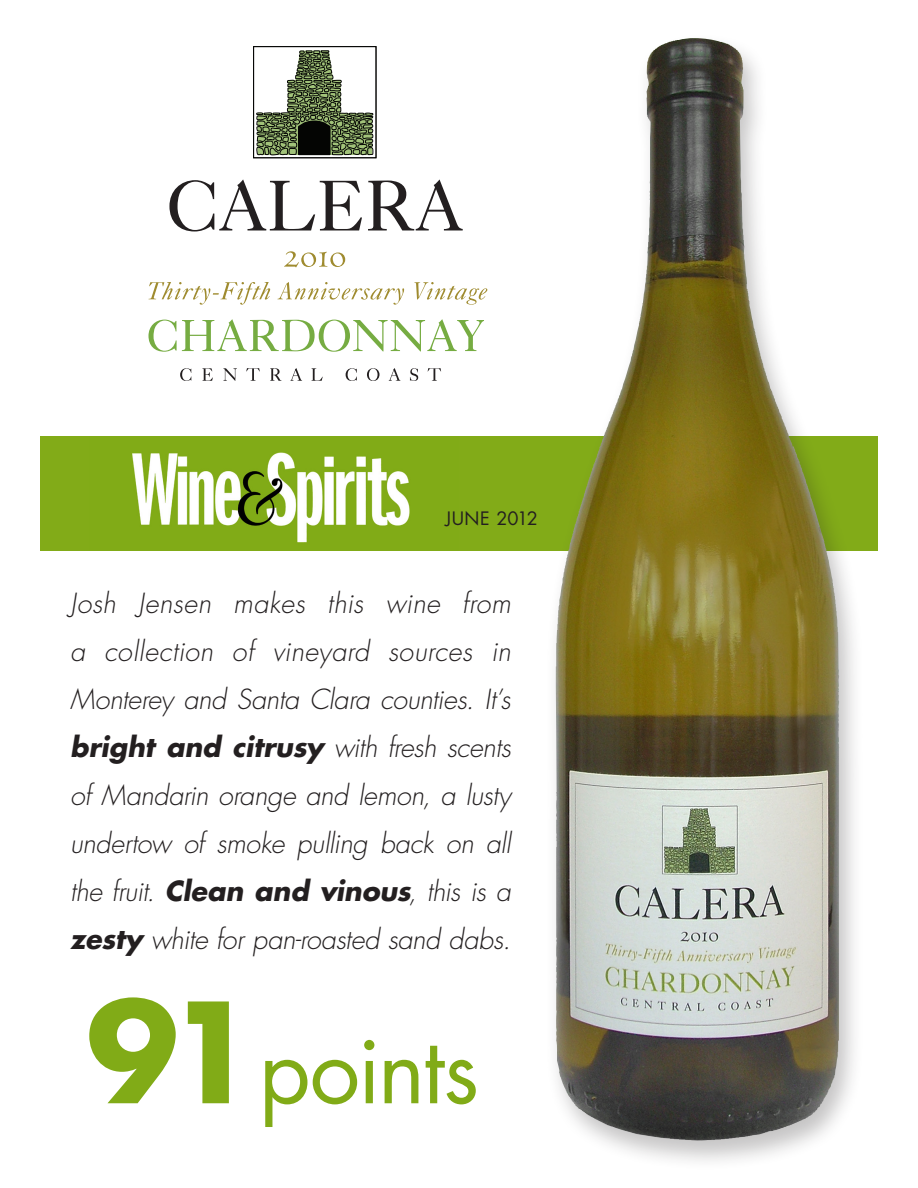
<style>
.page{position:relative;width:918px;height:1188px;background:#fff}
.page>*{position:absolute;margin:0;border:0;box-sizing:border-box;transform-origin:0 0}
.t1{font:90px "Futura";letter-spacing:-.025em;color:#81ab17}
.t2{font:italic 300 27px/48px "Futura";letter-spacing:-.015em;color:#231f20;text-align:justify}
.t3{font:18px "Futura";letter-spacing:.015em;color:#231f20}
.s1{font-weight:700}
.s2{font-weight:700;font-size:135px}
</style>
<div class="page">
<img style="left:88px;top:436px;width:371px;height:115px">
<div style="left:40px;top:436px;width:48px;height:115px;background:#82ab18"></div>
<div style="left:507px;top:436px;width:38px;height:115px;background:#82ab18"></div>
<div style="left:459px;top:436px;width:48px;height:115px;background:#82ab18"></div>
<img style="left:865px;top:436px;width:13px;height:115px">
<div style="left:545px;top:33px;width:320px;height:1139px;background:#231f20;opacity:.26"></div>
<img style="left:596px;top:40px;width:83px;height:419px">
<svg style="left:169px;top:179px;width:193px;height:53px"></svg>
<svg style="left:368px;top:179px;width:95px;height:51px"></svg>
<svg style="left:284px;top:251px;width:61px;height:16px"></svg>
<svg style="left:180px;top:368px;width:11px;height:13px"></svg>
<svg style="left:202px;top:368px;width:11px;height:13px"></svg>
<svg style="left:223px;top:368px;width:14px;height:13px"></svg>
<svg style="left:246px;top:368px;width:14px;height:13px"></svg>
<svg style="left:270px;top:368px;width:12px;height:13px"></svg>
<svg style="left:290px;top:368px;width:12px;height:13px"></svg>
<svg style="left:311px;top:368px;width:12px;height:13px"></svg>
<svg style="left:346px;top:368px;width:11px;height:13px"></svg>
<svg style="left:367px;top:368px;width:12px;height:13px"></svg>
<svg style="left:389px;top:368px;width:11px;height:13px"></svg>
<svg style="left:410px;top:368px;width:8px;height:13px"></svg>
<svg style="left:428px;top:368px;width:13px;height:13px"></svg>
<div style="left:253px;top:46px;width:123px;height:112px;border:1px solid #040503"></div>
<svg style="left:256px;top:50px;width:117px;height:105px"></svg>
<svg style="left:149px;top:282px;width:121px;height:23px"></svg>
<svg style="left:277px;top:282px;width:127px;height:23px"></svg>
<svg style="left:414px;top:282px;width:73px;height:23px"></svg>
<svg style="left:148px;top:319px;width:336px;height:33px"></svg>
<p class="t3" style="left:446px;top:506px;width:94px">JUNE 2012</p>
<p class="t2" style="left:70px;top:580px;width:442px">Josh Jensen makes this wine from a collection of vineyard sources in Monterey and Santa Clara counties. It’s <span class="s1">bright and citrusy</span> with fresh scents of Mandarin orange and lemon, a lusty undertow of smoke pulling back on all the fruit. <span class="s1">Clean and vinous</span>, this is a <span class="s1">zesty</span> white for pan-roasted sand dabs.</p>
<p class="t1" style="left:86px;top:1008px;width:394px"><span class="s2">91</span>points</p>
</div>
